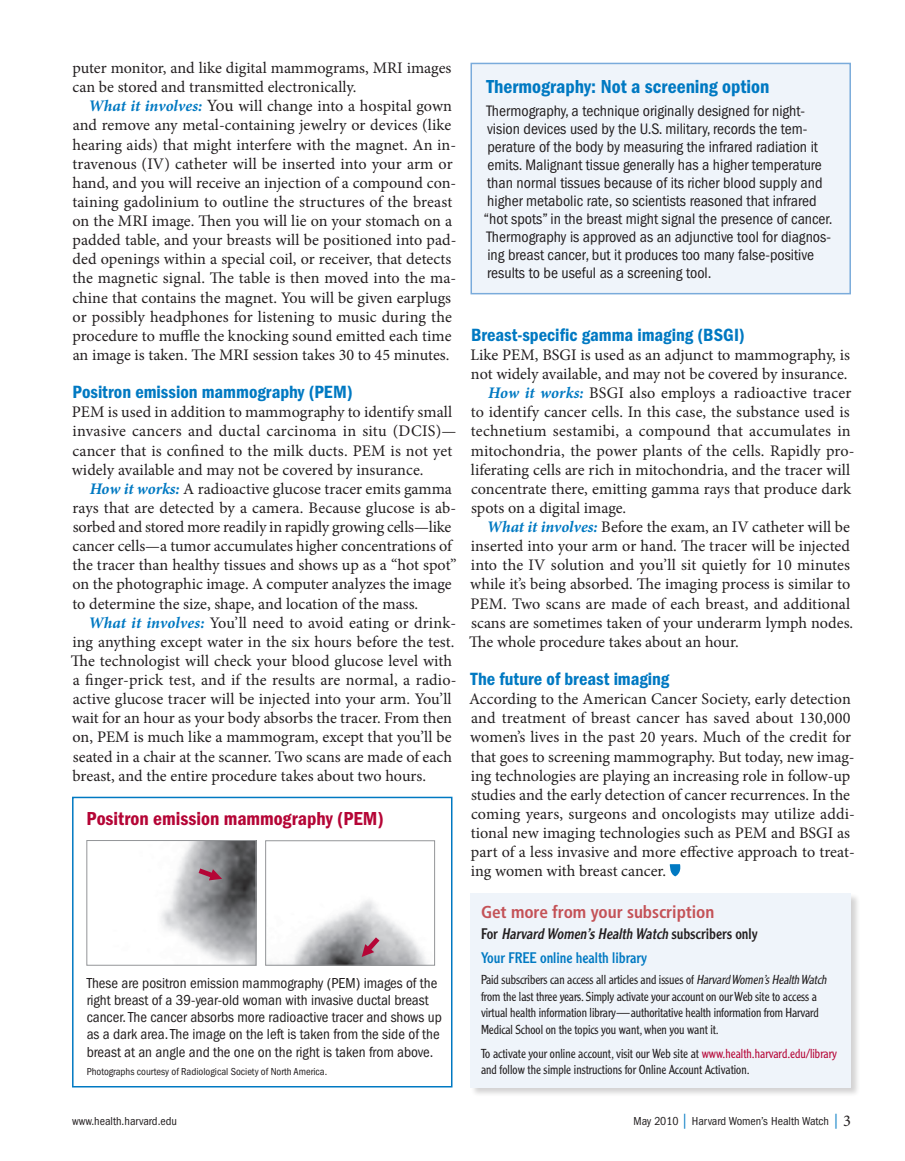
<style>
.page{position:relative;width:905px;height:1161px;background:#fff}
.page>*{position:absolute;margin:0;border:0;box-sizing:border-box;transform-origin:0 0}
.t1{font:19.5px "ITC Franklin Gothic Std Dm Cd";color:#0079c2}
.t2{font:19.5px "ITC Franklin Gothic Std Dm Cd";color:#b50536}
.t3{font:18.3px "ITC Franklin Gothic Std Dm Cd";color:#0079c2}
.t4{font:700 condensed 17.25px "Frutiger LT Std";letter-spacing:-.005em;color:#c45257}
.t5{font:16.2px/19px "Minion Pro";color:#231f20}
.t6{font:condensed 15.75px/18px "ITC Franklin Gothic Std";color:#231f20}
.t7{font:condensed 15px/17.2px "ITC Franklin Gothic Std";color:#231f20}
.t8{font:15px/24px "Clearface Gothic LT Std";color:#0079c2;scale:.95 1}
.t9{font:300 12.75px/16.5px "Clearface Gothic LT Std";letter-spacing:-.005em;color:#231f20;scale:.95 1}
.t10{font:condensed 12px "ITC Franklin Gothic Std";color:#231f20}
.t11{font:condensed 10.5px "ITC Franklin Gothic Std";color:#231f20}
.s1{font-weight:700;font-style:italic;color:#0079c2}
.s2{font-size:17.25px}
.s3{color:#231f20}
.s4{font-style:italic;color:#231f20}
.s5{font-style:italic}
.s6{font-family:"Minion Pro";font-weight:400;font-size:16.2px}
.s7{color:#b50536}
.s8{font-family:"Minion Pro";font-stretch:normal;font-size:15px;color:#0079c2}
.s9{font-family:"Minion Pro";font-stretch:normal;font-size:16.5px}
</style>
<div class="page">
<svg style="left:669px;top:864px;width:12px;height:12px"></svg>
<div style="left:471px;top:63px;width:379px;height:231px;background:#eff4fa"></div>
<div style="left:470px;top:63px;width:380px;height:231px;border:2px solid #7aabdb"></div>
<div style="left:72px;top:797px;width:380px;height:291px;border:2px solid #0079c2"></div>
<div style="left:470px;top:893px;width:390px;height:204px;background:#231f20;opacity:.2"></div>
<div style="left:470px;top:893px;width:380px;height:195px;background:#eff4fa"></div>
<img style="left:267px;top:900px;width:160px;height:64px">
<div style="left:265px;top:840px;width:170px;height:126px;border:1px solid #939598"></div>
<img style="left:161px;top:842px;width:93px;height:122px">
<div style="left:86px;top:840px;width:170px;height:126px;border:1px solid #939598"></div>
<svg style="left:193px;top:865px;width:29px;height:18px"></svg>
<svg style="left:360px;top:932px;width:24px;height:26px"></svg>
<p class="t5" style="left:72px;top:59px;width:380px">puter monitor, and like digital mammograms, MRI images can be stored and transmitted electronically.</p>
<p class="t5" style="left:72px;top:97px;width:385px;text-indent:16px"><span class="s1">What it involves:</span> <span class="s2">You</span> will change into a hospital gown and remove any metal-containing jewelry or devices (like hearing aids) that might interfere with the magnet. An in&shy;travenous (IV) catheter will be inserted into your arm or hand, and you will receive an injection of a compound con&shy;taining gadolinium to outline the structures of the breast on the MRI image. Then you will lie on your stomach on a padded table, and your breasts will be positioned into pad&shy;ded openings within a special coil, or receiver, that detects the magnetic signal. The table is then moved into the ma&shy;chine that contains the magnet. You will be given earplugs or possibly headphones for listening to music during the procedure to muffle the knocking sound emitted each time an image is taken. The MRI session takes 30 to 45 minutes.</p>
<p class="t3" style="left:73px;top:382px;width:281px">Positron emission mammography (PEM)</p>
<p class="t5" style="left:72px;top:403px;width:386px">PEM is used in addition to mammography to identify small invasive cancers and ductal carcinoma in situ (DCIS)— cancer that is confined to the milk ducts. PEM is not yet widely available and may not be covered by insurance.</p>
<p class="t5" style="left:72px;top:479px;width:386px;text-indent:17px"><span class="s1">How it works:</span> A radioactive glucose tracer emits gamma rays that are detected by a camera. Because glucose is ab&shy;sorbed and stored more readily in rapidly growing cells—like cancer cells—a tumor accumulates higher concentrations of the tracer than healthy tissues and shows up as a “hot spot” on the photographic image. A computer analyzes the image to determine the size, shape, and location of the mass.</p>
<p class="t5" style="left:71px;top:613px;width:387px;text-indent:18px"><span class="s1">What it involves:</span> You’ll need to avoid eating or drink&shy;ing anything except water in the six hours before the test.<br>The technologist will check your blood glucose level with a finger-prick test, and if the results are normal, a radio&shy;active glucose tracer will be injected into your arm. You’ll wait for an hour as your body absorbs the tracer. From then on, PEM is much like a mammogram, except that you’ll be seated in a chair at the scanner. Two scans are made of each breast, and the entire procedure takes about two hours.</p>
<p class="t2" style="left:87px;top:807px;width:298px">Positron emission mammography (PEM)</p>
<p class="t7" style="left:87px;top:974px;width:356px">These are positron emission mammography (PEM) images of the right breast of a 39-year-old woman with invasive ductal breast cancer. The cancer absorbs more radioactive tracer and shows up as a dark area. The image on the left is taken from the side of the breast at an angle and the one on the right is taken from above.</p>
<p class="t11" style="left:87px;top:1065px;width:242px">Photographs courtesy of Radiological Society of North America.</p>
<p class="t1" style="left:486px;top:75px;width:284px">Thermography: Not a screening option</p>
<p class="t6" style="left:484px;top:102px;width:350px">Thermography, a technique originally designed for night&shy;vision devices used by the U.S. military, records the tem&shy;perature of the body by measuring the infrared radiation it emits. Malignant tissue generally has a higher temperature than normal tissues because of its richer blood supply and higher metabolic rate, so scientists reasoned that infrared “hot spots” in the breast might signal the presence of cancer.<br>Thermography is approved as an adjunctive tool for diagnos&shy;ing breast cancer, but it produces too many false-positive results to be useful as a screening tool.</p>
<p class="t3" style="left:471px;top:324px;width:275px">Breast-specific gamma imaging (BSGI)</p>
<p class="t5" style="left:470px;top:345px;width:381px">Like PEM, BSGI is used as an adjunct to mammography, is</p>
<p class="t5" style="left:471px;top:365px;width:378px">not widely available, and may not be covered by insurance.</p>
<p class="t5" style="left:488px;top:384px;width:365px"><span class="s1">How it works:</span> BSGI also employs a radioactive tracer</p>
<p class="t5" style="left:471px;top:403px;width:380px">to identify cancer cells. In this case, the substance used is</p>
<p class="t5" style="left:471px;top:422px;width:381px">technetium sestamibi, a compound that accumulates in</p>
<p class="t5" style="left:471px;top:441px;width:385px">mitochondria, the power plants of the cells. Rapidly pro-</p>
<p class="t5" style="left:471px;top:460px;width:381px">liferating cells are rich in mitochondria, and the tracer will</p>
<p class="t5" style="left:471px;top:479px;width:381px">concentrate there, emitting gamma rays that produce dark</p>
<p class="t5" style="left:471px;top:498px;width:157px">spots on a digital image.</p>
<p class="t5" style="left:487px;top:517px;width:364px"><span class="s1">What it involves:</span> Before the exam, an IV catheter will be</p>
<p class="t5" style="left:471px;top:537px;width:381px">inserted into your arm or hand. The tracer will be injected</p>
<p class="t5" style="left:471px;top:556px;width:380px">into the IV solution and you’ll sit quietly for 10 minutes</p>
<p class="t5" style="left:470px;top:575px;width:381px">while it’s being absorbed. The imaging process is similar to</p>
<p class="t5" style="left:470px;top:594px;width:381px">PEM. Two scans are made of each breast, and additional</p>
<p class="t5" style="left:471px;top:613px;width:383px">scans are sometimes taken of your underarm lymph nodes.</p>
<p class="t5" style="left:469px;top:632px;width:271px">The whole procedure takes about an hour.</p>
<p class="t3" style="left:470px;top:669px;width:200px">The future of breast imaging</p>
<p class="t5" style="left:469px;top:690px;width:387px">According to the American Cancer Society, early detection and treatment of breast cancer has saved about 130,000 women’s lives in the past 20 years. Much of the credit for that goes to screening mammography. But today, new imag&shy;ing technologies are playing an increasing role in follow-up studies and the early detection of cancer recurrences. In the coming years, surgeons and oncologists may utilize addi&shy;tional new imaging technologies such as PEM and BSGI as part of a less invasive and more effective approach to treat&shy;ing women with breast cancer.</p>
<p class="t4" style="left:481px;top:902px;width:235px">Get more from your subscription</p>
<p class="t8" style="left:481px;top:922px;width:292px"><span class="s3">Fo r</span> <span class="s4">Harvard Women’sHealth Watch</span> <span class="s3">s u b s c r i b e r s o n l y<br></span>Your FREE online health library</p>
<p class="t9" style="left:481px;top:972px;width:368px">Paid subscribers can access all articles and issues of <span class="s5">Harvard Women’sHealth Watch </span>from the last three years. Simply activate your account on our Web site to access a virtual health information library<span class="s6">—</span>authoritative health information from Harvard Medical School on the topics you want, when you want it.</p>
<p class="t9" style="left:481px;top:1045px;width:376px">To activate your online account, visit our Web site at <span class="s7">www.health.harvard.edu/library </span>and follow the simple instructions for Online Account Activation.</p>
<p class="t10" style="left:72px;top:1114px;width:107px">www.health.harvard.edu</p>
<p class="t10" style="left:633px;top:1114px;width:219px">May 2010 <span class="s8">|</span> Harvard Women’s Health Watch <span class="s8">|</span> <span class="s9">3</span></p>
</div>
